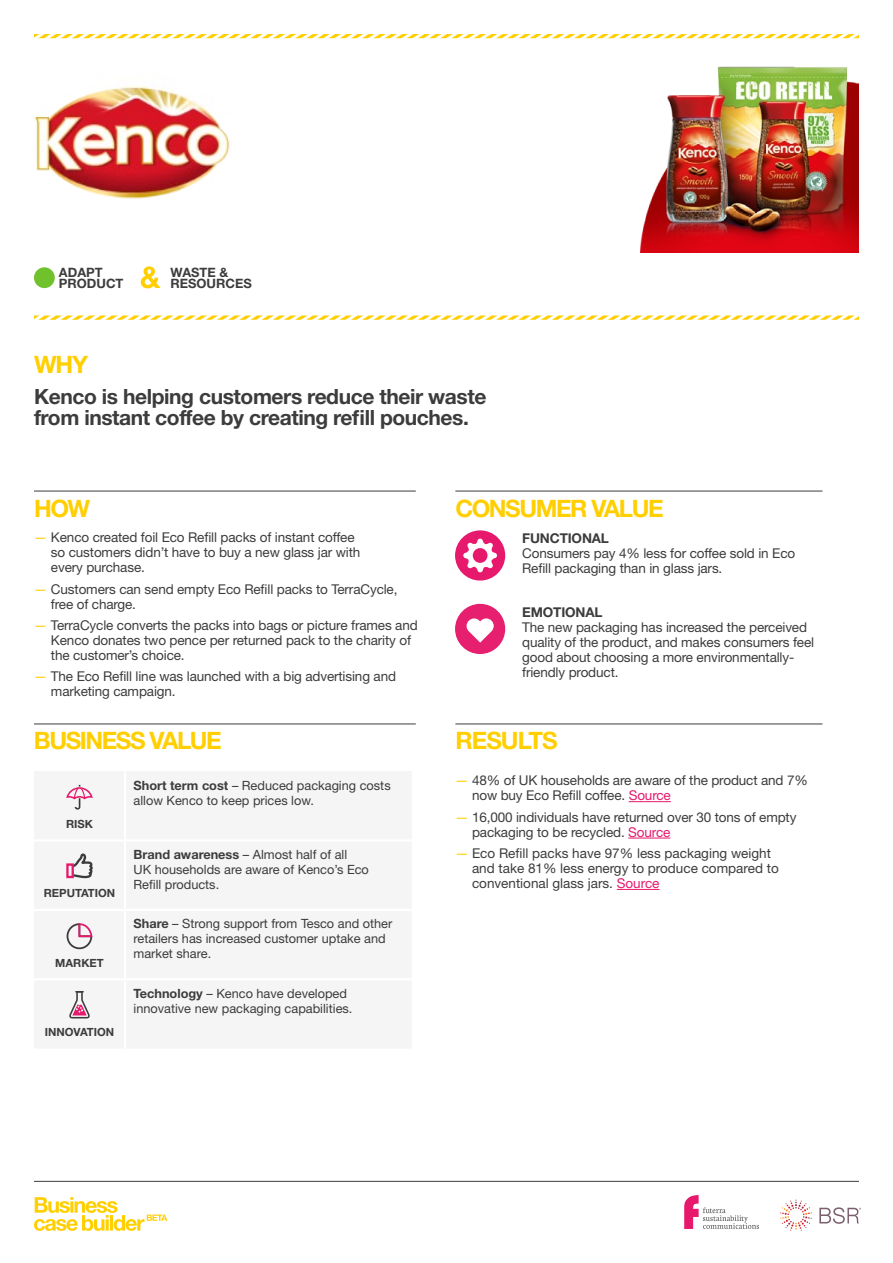
<style>
.page{position:relative;width:893px;height:1263px;background:#fff}
.page>*{position:absolute;margin:0;border:0;box-sizing:border-box;transform-origin:0 0}
.t1{font:700 24px "Helvetica Neue";letter-spacing:-.06em;color:#ffcf01}
.t2{font:700 24px "Helvetica Neue";letter-spacing:-.04em;color:#ffcf01}
.t3{font:700 21px/21px "Helvetica Neue";letter-spacing:-.02em;color:#3c3c3c}
.t4{font:13.5px/15px "Helvetica Neue";letter-spacing:-.01em;color:#3c3c3c}
.t5{font:700 13.5px "Helvetica Neue";letter-spacing:-.01em;color:#3c3c3c}
.t6{font:700 12.9px/11.6px "Helvetica Neue";color:#3c3c3c}
.t7{font:12.75px/15px "Helvetica Neue";color:#3c3c3c}
.t8{font:700 11.25px "Helvetica Neue";color:#3c3c3c}
.s1{color:#ffcf01}
.s2{font-weight:700}
.s3{color:#e7196c}
</style>
<div class="page">
<svg style="left:780px;top:1199px;width:32px;height:32px"></svg>
<svg style="left:819px;top:1207px;width:42px;height:17px"></svg>
<svg style="left:684px;top:1195px;width:75px;height:34px"></svg>
<div style="left:34px;top:267px;width:21px;height:21px;background:#70c22d;border-radius:50%"></div>
<svg style="left:34px;top:34px;width:825px;height:4px"></svg>
<svg style="left:34px;top:315px;width:825px;height:5px"></svg>
<svg style="left:455px;top:530px;width:50px;height:50px"></svg>
<svg style="left:455px;top:604px;width:50px;height:50px"></svg>
<hr style="left:34px;top:491px;width:382px;height:1px;background:#3c3c3c">
<hr style="left:455px;top:491px;width:367px;height:1px;background:#3c3c3c">
<hr style="left:629px;top:801px;width:42px;height:1px;background:#e7196c">
<hr style="left:628px;top:838px;width:42px;height:1px;background:#e7196c">
<hr style="left:617px;top:889px;width:42px;height:1px;background:#e7196c">
<hr style="left:455px;top:724px;width:367px;height:1px;background:#3c3c3c">
<svg style="left:141px;top:266px;width:20px;height:22px"></svg>
<hr style="left:34px;top:724px;width:382px;height:1px;background:#3c3c3c">
<svg style="left:66px;top:785px;width:27px;height:24px"></svg>
<svg style="left:66px;top:853px;width:27px;height:26px"></svg>
<svg style="left:66px;top:923px;width:27px;height:27px"></svg>
<svg style="left:69px;top:991px;width:21px;height:27px"></svg>
<svg style="left:34px;top:1197px;width:133px;height:34px"></svg>
<hr style="left:34px;top:1181px;width:825px;height:1px;background:#3c3c3c">
<img style="left:641px;top:66px;width:218px;height:187px">
<img style="left:34px;top:85px;width:196px;height:114px">
<p class="t6" style="left:59px;top:266px;width:66px">ADAPT<br>PRODUCT</p>
<h1 class="t1" style="left:34px;top:349px;width:56px">WHY</h1>
<p class="t6" style="left:170px;top:266px;width:30px">WAste</p>
<p class="t6" style="left:170px;top:266px;width:83px;text-indent:49px">&amp;<br>RESOURCES</p>
<h2 class="t3" style="left:34px;top:385px;width:454px">Kenco is helping customers reduce their waste from instant coffee by creating refill pouches.</h2>
<h1 class="t1" style="left:34px;top:493px;width:58px">HOW</h1>
<h1 class="t1" style="left:455px;top:493px;width:210px">CONSUMER VALUE</h1>
<p class="t4" style="left:51px;top:530px;width:311px;text-indent:-17px"><span class="s1">—</span> Kenco created foil Eco Refill packs of instant coffee so customers didn’t have to buy a new glass jar with every purchase.</p>
<p class="t4" style="left:51px;top:581px;width:348px;text-indent:-17px"><span class="s1">—</span> Customers can send empty Eco Refill packs to TerraCycle, free of charge.</p>
<p class="t4" style="left:51px;top:617px;width:368px;text-indent:-17px"><span class="s1">—</span> TerraCycle converts the packs into bags or picture frames and<br>Kenco donates two pence per returned pack to the charity of the customer’s choice.</p>
<p class="t4" style="left:51px;top:669px;width:347px;text-indent:-17px"><span class="s1">—</span> The Eco Refill line was launched with a big advertising and marketing campaign.</p>
<p class="t5" style="left:522px;top:530px;width:88px">FUNCTIONAL</p>
<p class="t4" style="left:522px;top:545px;width:274px">Consumers pay 4% less for coffee sold in Eco<br>Refill packaging than in glass jars.</p>
<p class="t5" style="left:522px;top:603px;width:82px">EMOTIONAL</p>
<p class="t4" style="left:522px;top:619px;width:294px">The new packaging has increased the perceived quality of the product, and makes consumers feel good about choosing a more environmentally&shy;friendly product.</p>
<h1 class="t1" style="left:34px;top:726px;width:189px">BUSINESS VALUE</h1>
<p class="t8" style="left:66px;top:817px;width:28px">RISK</p>
<p class="t8" style="left:44px;top:886px;width:73px">REPUTATION</p>
<p class="t8" style="left:55px;top:955px;width:50px">MARKET</p>
<p class="t8" style="left:45px;top:1025px;width:71px">INNOVATION</p>
<p class="t7" style="left:134px;top:777px;width:259px"><span class="s2">Short term cost</span> – Reduced packaging costs allow Kenco to keep prices low.</p>
<p class="t7" style="left:134px;top:847px;width:237px"><span class="s2">Brand awareness</span> – Almost half of all<br>UK households are aware of Kenco’s Eco<br>Refill products.</p>
<p class="t7" style="left:134px;top:916px;width:260px"><span class="s2">Share</span> – Strong support from Tesco and other retailers has increased customer uptake and market share.</p>
<p class="t7" style="left:134px;top:985px;width:220px"><span class="s2">Technology</span> – Kenco have developed innovative new packaging capabilities.</p>
<h1 class="t2" style="left:455px;top:726px;width:104px">RESULTS</h1>
<p class="t4" style="left:472px;top:773px;width:337px;text-indent:-17px"><span class="s1">—</span> 48% of UK households are aware of the product and 7% now buy Eco Refill coffee. <span class="s3">Source</span></p>
<p class="t4" style="left:472px;top:809px;width:326px;text-indent:-17px"><span class="s1">—</span> 16,000 individuals have returned over 30 tons of empty packaging to be recycled. <span class="s3">Source</span></p>
<p class="t4" style="left:472px;top:845px;width:308px;text-indent:-17px"><span class="s1">—</span> Eco Refill packs have 97% less packaging weight and take 81% less energy to produce compared to conventional glass jars. <span class="s3">Source</span></p>
</div>
